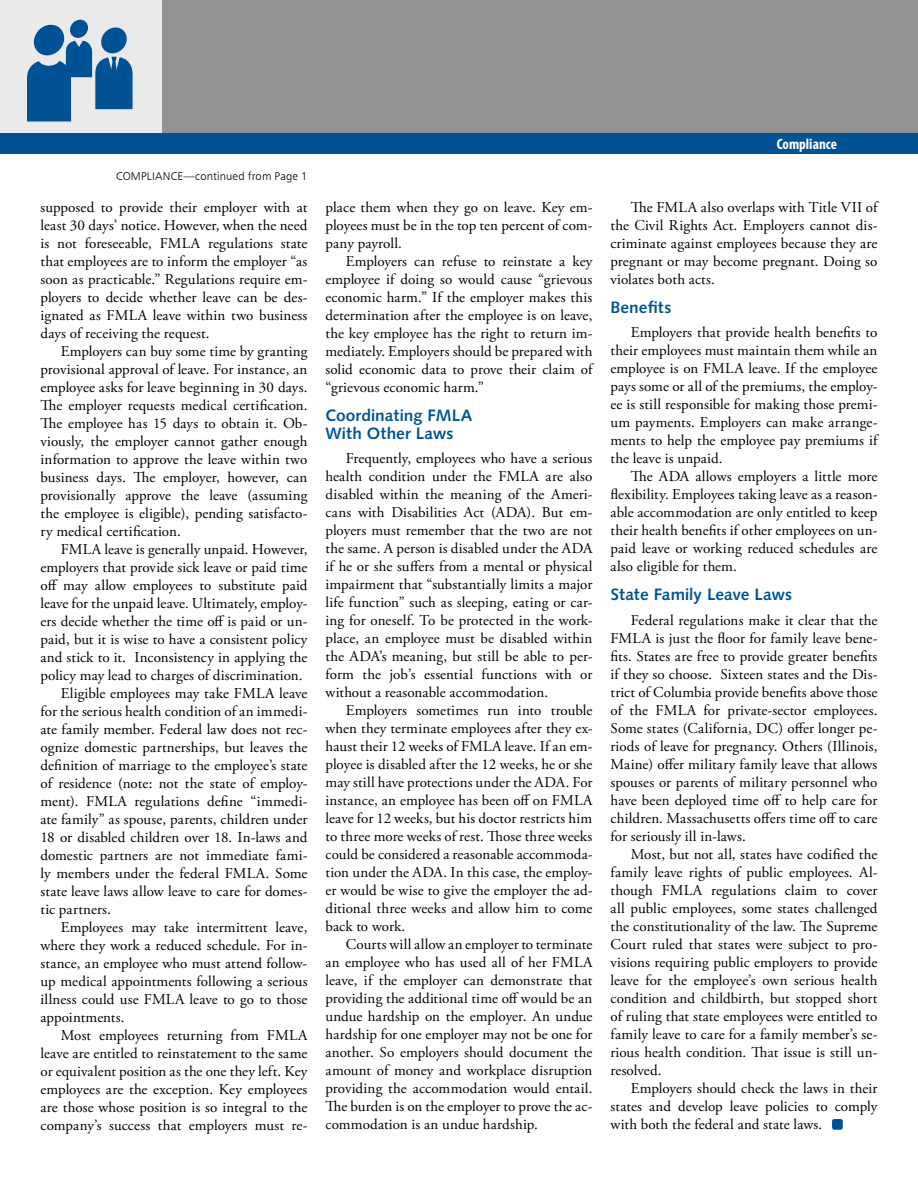
<style>
.page{position:relative;width:918px;height:1188px;background:#fff}
.page>*{position:absolute;margin:0;border:0;box-sizing:border-box;transform-origin:0 0}
.incopy_subhead{font:16.5px/18px "Humanist 531 BT Bold A";color:#005295}
.body_copy{font:15px/18px "Adobe Garamond Pro";letter-spacing:.005em;color:#000;text-align:justify}
.Topic_Heading{font:700 condensed 15px "Myriad Pro";color:#fff}
.t1{font:11.25px "Humanist 777 BT Light B";letter-spacing:.015em;color:#000}
</style>
<div class="page">
<div style="left:0;top:0;width:918px;height:154px;background:#939393"></div>
<div style="left:0;top:0;width:162px;height:149px;background:#eaeaea"></div>
<div style="left:70px;top:20px;width:18px;height:18px;background:#005295;border-radius:50%"></div>
<svg style="left:27px;top:24px;width:106px;height:98px"></svg>
<div style="left:0;top:133px;width:918px;height:21px;background:#005295"></div>
<div style="left:832px;top:1119px;width:11px;height:11px;background:#005295;border-radius:2px"></div>
<p class="t1" style="left:116px;top:169px;width:193px">COMPLIANCE—continued from Page 1</p>
<p class="body_copy" style="left:41px;top:199px;width:269px">supposed to provide their employer with at least 30 days’ notice. However, when the need is not foreseeable, FMLA regulations state that employees are to inform the employer “as soon as practicable.” Regulations require em&shy;ployers to decide whether leave can be des&shy;ignated as FMLA leave within two business days of receiving the request.</p>
<p class="body_copy" style="left:41px;top:343px;width:269px;text-indent:20px">Employers can buy some time by granting provisional approval of leave. For instance, an employee asks for leave beginning in 30 days.<br>The employer requests medical certification.<br>The employee has 15 days to obtain it. Ob&shy;viously, the employer cannot gather enough information to approve the leave within two business days. The employer, however, can provisionally approve the leave (assuming the employee is eligible), pending satisfacto&shy;ry medical certification.</p>
<p class="body_copy" style="left:41px;top:541px;width:269px;text-indent:20px">FMLA leave is generally unpaid. However, employers that provide sick leave or paid time off may allow employees to substitute paid leave for the unpaid leave. Ultimately, employ&shy;ers decide whether the time off is paid or un&shy;paid, but it is wise to have a consistent policy and stick to it. Inconsistency in applying the policy may lead to charges of discrimination.</p>
<p class="body_copy" style="left:41px;top:685px;width:269px;text-indent:20px">Eligible employees may take FMLA leave for the serious health condition of an immedi&shy;ate family member. Federal law does not rec&shy;ognize domestic partnerships, but leaves the definition of marriage to the employee’s state of residence (note: not the state of employ&shy;ment). FMLA regulations define “immedi&shy;ate family” as spouse, parents, children under 18 or disabled children over 18. In-laws and domestic partners are not immediate fami&shy;ly members under the federal FMLA. Some state leave laws allow leave to care for domes&shy;tic partners.</p>
<p class="body_copy" style="left:41px;top:919px;width:269px;text-indent:20px">Employees may take intermittent leave, where they work a reduced schedule. For in&shy;stance, an employee who must attend follow&shy;up medical appointments following a serious illness could use FMLA leave to go to those appointments.</p>
<p class="body_copy" style="left:41px;top:1027px;width:269px;text-indent:20px">Most employees returning from FMLA leave are entitled to reinstatement to the same or equivalent position as the one they left. Key employees are the exception. Key employees are those whose position is so integral to the company’s success that employers must re-</p>
<p class="Topic_Heading" style="left:777px;top:136px;width:62px">Compliance</p>
<p class="body_copy" style="left:326px;top:199px;width:269px">place them when they go on leave. Key em&shy;ployees must be in the top ten percent of com&shy;pany payroll.</p>
<p class="body_copy" style="left:326px;top:253px;width:269px;text-indent:20px">Employers can refuse to reinstate a key employee if doing so would cause “grievous economic harm.” If the employer makes this determination after the employee is on leave, the key employee has the right to return im&shy;mediately. Employers should be prepared with solid economic data to prove their claim of “grievous economic harm.”</p>
<p class="incopy_subhead" style="left:326px;top:406px;width:148px">Coordinating FMLA<br>With Other Laws</p>
<p class="body_copy" style="left:326px;top:450px;width:269px;text-indent:20px">Frequently, employees who have a serious health condition under the FMLA are also disabled within the meaning of the Ameri&shy;cans with Disabilities Act (ADA). But em&shy;ployers must remember that the two are not the same. A person is disabled under the ADA if he or she suffers from a mental or physical impairment that “substantially limits a major life function” such as sleeping, eating or car&shy;ing for oneself. To be protected in the work&shy;place, an employee must be disabled within the ADA’s meaning, but still be able to per&shy;form the job’s essential functions with or without a reasonable accommodation.</p>
<p class="body_copy" style="left:326px;top:702px;width:269px;text-indent:20px">Employers sometimes run into trouble when they terminate employees after they ex&shy;haust their 12 weeks of FMLA leave. If an em&shy;ployee is disabled after the 12 weeks, he or she may still have protections under the ADA. For instance, an employee has been off on FMLA leave for 12 weeks, but his doctor restricts him to three more weeks of rest. Those three weeks could be considered a reasonable accommoda&shy;tion under the ADA. In this case, the employ&shy;er would be wise to give the employer the ad&shy;ditional three weeks and allow him to come back to work.</p>
<p class="body_copy" style="left:326px;top:936px;width:269px;text-indent:20px">Courts will allow an employer to terminate an employee who has used all of her FMLA leave, if the employer can demonstrate that providing the additional time off would be an undue hardship on the employer. An undue hardship for one employer may not be one for another. So employers should document the amount of money and workplace disruption providing the accommodation would entail.<br>The burden is on the employer to prove the ac&shy;commodation is an undue hardship.</p>
<p class="body_copy" style="left:611px;top:199px;width:269px;text-indent:20px">The FMLA also overlaps with Title VII of the Civil Rights Act. Employers cannot dis&shy;criminate against employees because they are pregnant or may become pregnant. Doing so violates both acts.</p>
<p class="incopy_subhead" style="left:611px;top:298px;width:62px">Benefits</p>
<p class="body_copy" style="left:611px;top:324px;width:269px;text-indent:20px">Employers that provide health benefits to their employees must maintain them while an employee is on FMLA leave. If the employee pays some or all of the premiums, the employ&shy;ee is still responsible for making those premi&shy;um payments. Employers can make arrange&shy;ments to help the employee pay premiums if the leave is unpaid.</p>
<p class="body_copy" style="left:611px;top:468px;width:269px;text-indent:20px">The ADA allows employers a little more flexibility. Employees taking leave as a reason&shy;able accommodation are only entitled to keep their health benefits if other employees on un&shy;paid leave or working reduced schedules are also eligible for them.</p>
<p class="incopy_subhead" style="left:611px;top:585px;width:183px">State Family Leave Laws</p>
<p class="body_copy" style="left:611px;top:612px;width:269px;text-indent:20px">Federal regulations make it clear that the FMLA is just the floor for family leave bene&shy;fits. States are free to provide greater benefits if they so choose. Sixteen states and the Dis&shy;trict of Columbia provide benefits above those of the FMLA for private-sector employees.<br>Some states (California, DC) offer longer pe&shy;riods of leave for pregnancy. Others (Illinois, Maine) offer military family leave that allows spouses or parents of military personnel who have been deployed time off to help care for children. Massachusetts offers time off to care for seriously ill in-laws.</p>
<p class="body_copy" style="left:611px;top:846px;width:269px;text-indent:20px">Most, but not all, states have codified the family leave rights of public employees. Al&shy;though FMLA regulations claim to cover all public employees, some states challenged the constitutionality of the law. The Supreme Court ruled that states were subject to pro&shy;visions requiring public employers to provide leave for the employee’s own serious health condition and childbirth, but stopped short of ruling that state employees were entitled to family leave to care for a family member’s se&shy;rious health condition. That issue is still un&shy;resolved.</p>
<p class="body_copy" style="left:611px;top:1080px;width:269px;text-indent:20px">Employers should check the laws in their states and develop leave policies to comply with both the federal and state laws.</p>
</div>
